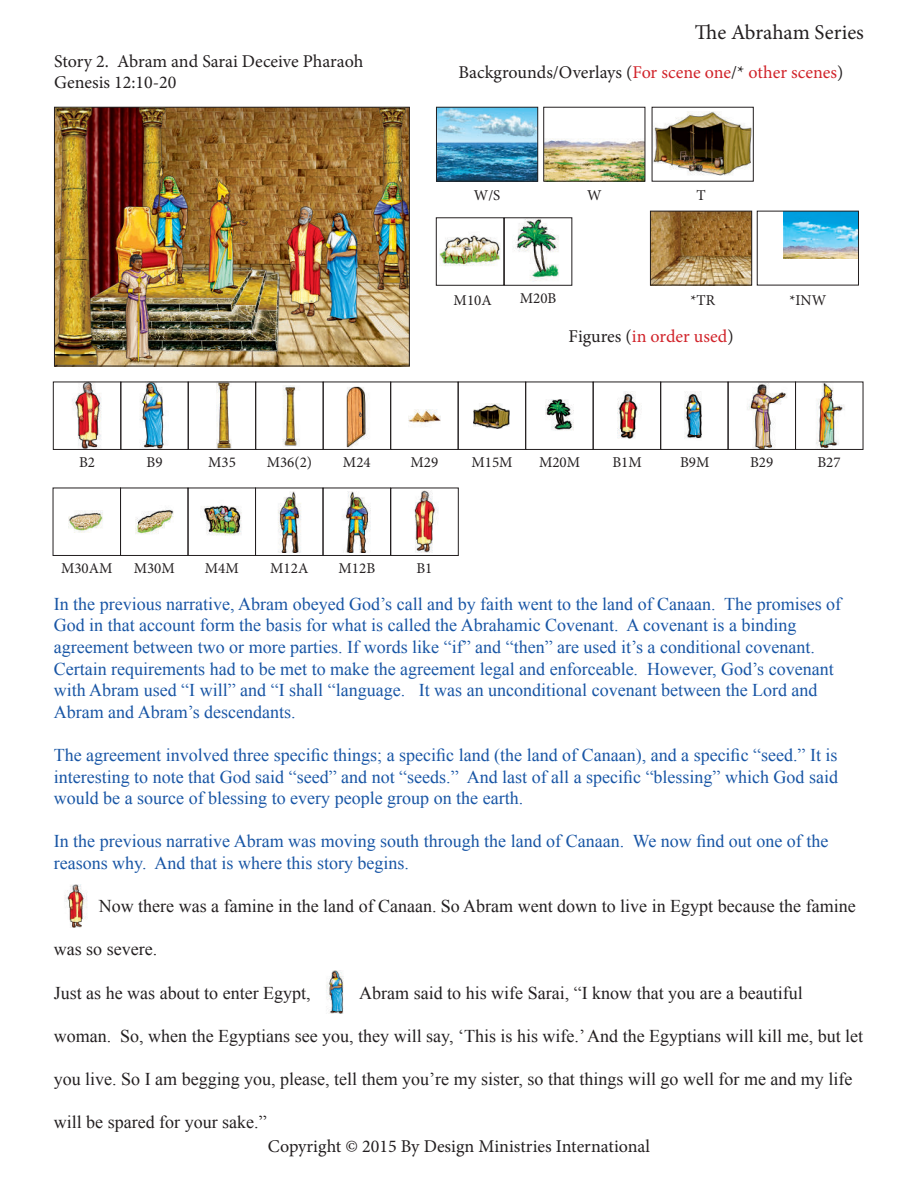
<style>
.page{position:relative;width:918px;height:1188px;background:#fff}
.page>*{position:absolute;margin:0;border:0;box-sizing:border-box;transform-origin:0 0}
.t1{font:21px "Minion Pro";color:#231f20}
.t2{font:18px/21.6px "Times New Roman";color:#1855a5}
.t3{font:18px "Times New Roman";color:#231f20}
.t4{font:18px/21.6px "Minion Pro";color:#231f20}
.t5{font:18px "Minion Pro";color:#d1232a}
.t6{font:15px "Minion Pro";color:#231f20}
.s1{color:#d1232a}
.s2{color:#231f20}
</style>
<div class="page">
<img style="left:56px;top:109px;width:352px;height:255px">
<div style="left:54px;top:107px;width:356px;height:259px;border:1px solid #231f20"></div>
<img style="left:438px;top:109px;width:98px;height:71px">
<div style="left:436px;top:107px;width:102px;height:75px;border:1px solid #231f20"></div>
<img style="left:545px;top:139px;width:98px;height:41px">
<div style="left:543px;top:107px;width:102px;height:75px;border:1px solid #231f20"></div>
<img style="left:72px;top:384px;width:30px;height:64px">
<div style="left:53px;top:382px;width:68px;height:68px;border:1px solid #231f20"></div>
<img style="left:439px;top:235px;width:62px;height:31px">
<div style="left:436px;top:218px;width:68px;height:67px;border:1px solid #231f20"></div>
<img style="left:139px;top:384px;width:25px;height:64px">
<img style="left:514px;top:220px;width:45px;height:62px">
<img style="left:217px;top:384px;width:14px;height:64px">
<div style="left:188px;top:382px;width:68px;height:68px;border:1px solid #231f20"></div>
<img style="left:282px;top:385px;width:18px;height:61px">
<div style="left:255px;top:382px;width:68px;height:68px;border:1px solid #231f20"></div>
<img style="left:346px;top:386px;width:23px;height:62px">
<div style="left:323px;top:382px;width:68px;height:68px;border:1px solid #231f20"></div>
<img style="left:408px;top:409px;width:33px;height:18px">
<div style="left:390px;top:382px;width:68px;height:68px;border:1px solid #231f20"></div>
<img style="left:474px;top:403px;width:36px;height:25px">
<div style="left:458px;top:382px;width:68px;height:68px;border:1px solid #231f20"></div>
<img style="left:545px;top:400px;width:28px;height:31px">
<div style="left:525px;top:382px;width:68px;height:68px;border:1px solid #231f20"></div>
<img style="left:617px;top:391px;width:21px;height:48px">
<div style="left:593px;top:382px;width:68px;height:68px;border:1px solid #231f20"></div>
<img style="left:684px;top:391px;width:18px;height:48px">
<div style="left:660px;top:382px;width:68px;height:68px;border:1px solid #231f20"></div>
<img style="left:654px;top:112px;width:98px;height:64px">
<img style="left:652px;top:213px;width:98px;height:70px">
<div style="left:650px;top:211px;width:102px;height:74px;border:1px solid #231f20"></div>
<img style="left:68px;top:511px;width:35px;height:22px">
<img style="left:135px;top:509px;width:38px;height:25px">
<div style="left:120px;top:488px;width:68px;height:68px;border:1px solid #231f20"></div>
<img style="left:202px;top:505px;width:40px;height:31px">
<div style="left:188px;top:488px;width:68px;height:68px;border:1px solid #231f20"></div>
<img style="left:278px;top:491px;width:23px;height:61px">
<div style="left:255px;top:488px;width:68px;height:68px;border:1px solid #231f20"></div>
<img style="left:343px;top:491px;width:28px;height:61px">
<div style="left:323px;top:488px;width:68px;height:68px;border:1px solid #231f20"></div>
<img style="left:414px;top:491px;width:25px;height:62px">
<img style="left:783px;top:213px;width:74px;height:45px">
<div style="left:757px;top:211px;width:102px;height:74px;border:1px solid #231f20"></div>
<img style="left:747px;top:384px;width:40px;height:64px">
<div style="left:728px;top:382px;width:68px;height:68px;border:1px solid #231f20"></div>
<img style="left:816px;top:384px;width:29px;height:64px">
<div style="left:795px;top:382px;width:68px;height:68px;border:1px solid #231f20"></div>
<img style="left:64px;top:885px;width:23px;height:42px">
<img style="left:326px;top:971px;width:18px;height:43px">
<p class="t4" style="left:54px;top:52px;width:311px">Story 2. Abram and Sarai Deceive Pharaoh<br>Genesis 12:10-20</p>
<p class="t1" style="left:695px;top:24px;width:171px">The Abraham Series</p>
<p class="t4" style="left:459px;top:63px;width:386px">Backgrounds/Overlays (<span class="s1">For scene one</span>/* <span class="s1">other scenes</span>)</p>
<p class="t6" style="left:474px;top:189px;width:28px">W/S</p>
<p class="t6" style="left:587px;top:189px;width:16px">W</p>
<p class="t6" style="left:696px;top:189px;width:11px">T</p>
<p class="t6" style="left:454px;top:295px;width:40px">M10A</p>
<p class="t6" style="left:520px;top:292px;width:38px">M20B</p>
<p class="t6" style="left:690px;top:295px;width:26px">*TR</p>
<p class="t6" style="left:789px;top:295px;width:38px">*INW</p>
<p class="t5" style="left:569px;top:330px;width:167px"><span class="s2">Figures (</span>in order used<span class="s2">)</span></p>
<p class="t6" style="left:79px;top:457px;width:18px">B2</p>
<p class="t6" style="left:147px;top:457px;width:18px">B9</p>
<p class="t6" style="left:208px;top:457px;width:29px">M35</p>
<p class="t6" style="left:267px;top:457px;width:47px">M36(2)</p>
<p class="t6" style="left:343px;top:457px;width:29px">M24</p>
<p class="t6" style="left:411px;top:457px;width:29px">M29</p>
<p class="t6" style="left:539px;top:457px;width:43px">M20M</p>
<p class="t6" style="left:471px;top:457px;width:43px">M15M</p>
<p class="t6" style="left:612px;top:457px;width:31px">B1M</p>
<p class="t6" style="left:680px;top:457px;width:31px">B9M</p>
<p class="t6" style="left:750px;top:457px;width:25px">B29</p>
<p class="t6" style="left:817px;top:457px;width:25px">B27</p>
<p class="t6" style="left:61px;top:563px;width:53px">M30AM</p>
<p class="t6" style="left:134px;top:563px;width:43px">M30M</p>
<p class="t6" style="left:205px;top:563px;width:35px">M4M</p>
<p class="t6" style="left:270px;top:563px;width:40px">M12A</p>
<p class="t6" style="left:339px;top:563px;width:38px">M12B</p>
<p class="t6" style="left:417px;top:563px;width:18px">B1</p>
<p class="t2" style="left:54px;top:595px;width:789px">In the previous narrative, Abram obeyed God’s call and by faith went to the land of Canaan. The promises of God in that account form the basis for what is called the Abrahamic Covenant. A covenant is a binding agreement between two or more parties. If words like “if” and “then” are used it’s a conditional covenant.<br>Certain requirements had to be met to make the agreement legal and enforceable. However, God’s covenant with Abram used “I will” and “I shall “language. It was an unconditional covenant between the Lord and Abram and Abram’s descendants.</p>
<p class="t2" style="left:54px;top:744px;width:786px;text-align:justify">The agreement involved three specific things; a specific land (the land of Canaan), and a specific “seed.” It is interesting to note that God said “seed” and not “seeds.” And last of all a specific “blessing” which God said would be a source of blessing to every people group on the earth.</p>
<p class="t2" style="left:54px;top:830px;width:776px">In the previous narrative Abram was moving south through the land of Canaan. We now find out one of the reasons why. And that is where this story begins.</p>
<p class="t3" style="left:99px;top:900px;width:758px">Now there was a famine in the land of Canaan. So Abram went down to live in Egypt because the famine</p>
<p class="t3" style="left:54px;top:943px;width:105px">was so severe.</p>
<p class="t3" style="left:54px;top:986px;width:258px">Just as he was about to enter Egypt,</p>
<p class="t3" style="left:359px;top:986px;width:445px">Abram said to his wife Sarai, “I know that you are a beautiful</p>
<p class="t3" style="left:54px;top:1029px;width:811px">woman. So, when the Egyptians see you, they will say, ‘This is his wife.’ And the Egyptians will kill me, but let</p>
<p class="t3" style="left:54px;top:1072px;width:800px">you live. So I am begging you, please, tell them you’re my sister, so that things will go well for me and my life</p>
<p class="t3" style="left:54px;top:1116px;width:214px">will be spared for your sake.”</p>
<p class="t4" style="left:268px;top:1138px;width:384px">Copyright © 2015 By Design Ministries International</p>
</div>
